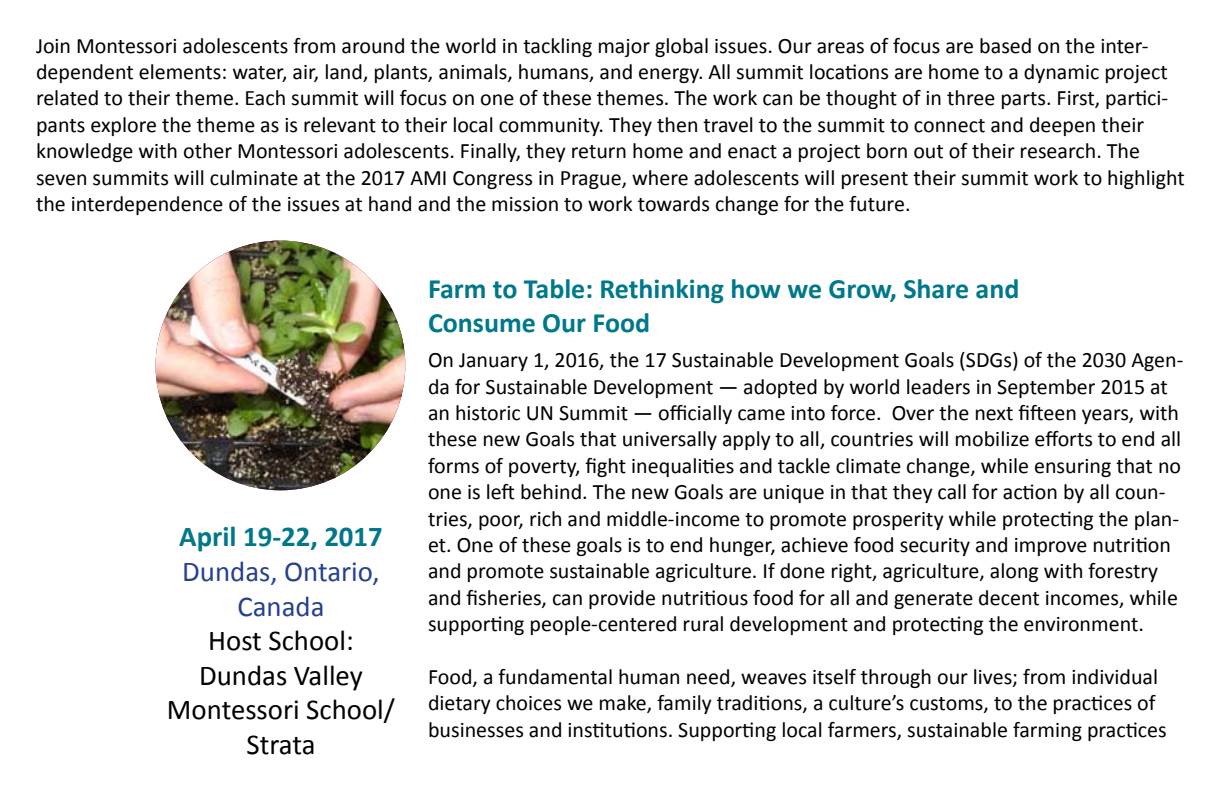
<style>
.page{position:relative;width:1224px;height:792px;background:#fff}
.page>*{position:absolute;margin:0;border:0;box-sizing:border-box;transform-origin:0 0}
.t1{font:28.8px/34.6px "Calibri";color:#000;text-align:center}
.t2{font:28.8px/34.6px "Calibri";color:#25408f;text-align:center}
.t3{font:700 28.8px "Calibri";color:#00788b}
.t4{font:700 28px/33.6px "Calibri";color:#00788b}
.t5{font:22px/26.4px "Calibri";color:#000}
</style>
<div class="page">
<img style="left:156px;top:241px;width:249px;height:249px;border-radius:125px">
<p class="t5" style="left:36px;top:32px;width:1150px">Join Montessori adolescents from around the world in tackling major global issues. Our areas of focus are based on the inter&shy;dependent elements: water, air, land, plants, animals, humans, and energy. All summit locations are home to a dynamic project related to their theme. Each summit will focus on one of these themes. The work can be thought of in three parts. First, partici&shy;pants explore the theme as is relevant to their local community. They then travel to the summit to connect and deepen their knowledge with other Montessori adolescents. Finally, they return home and enact a project born out of their research. The seven summits will culminate at the 2017 AMI Congress in Prague, where adolescents will present their summit work to highlight the interdependence of the issues at hand and the mission to work towards change for the future.</p>
<h1 class="t3" style="left:179px;top:518px;width:205px">April 19-22, 2017</h1>
<h1 class="t2" style="left:182px;top:554px;width:199px">Dundas, Ontario,<br>Canada</h1>
<h1 class="t1" style="left:167px;top:623px;width:229px">Host School:<br>Dundas Valley<br>Montessori School/<br>Strata</h1>
<p class="t4" style="left:428px;top:272px;width:593px">Farm to Table: Rethinking how we Grow, Share and<br>Consume Our Food</p>
<p class="t5" style="left:428px;top:347px;width:757px">On January 1, 2016, the 17 Sustainable Development Goals (SDGs) of the 2030 Agen&shy;da for Sustainable Development — adopted by world leaders in September 2015 at an historic UN Summit — officially came into force. Over the next fifteen years, with these new Goals that universally apply to all, countries will mobilize efforts to end all forms of poverty, fight inequalities and tackle climate change, while ensuring that no one is left behind. The new Goals are unique in that they call for action by all coun&shy;tries, poor, rich and middle-income to promote prosperity while protecting the plan&shy;et. One of these goals is to end hunger, achieve food security and improve nutrition and promote sustainable agriculture. If done right, agriculture, along with forestry and fisheries, can provide nutritious food for all and generate decent incomes, while supporting people-centered rural development and protecting the environment.</p>
<p class="t5" style="left:428px;top:664px;width:740px">Food, a fundamental human need, weaves itself through our lives; from individual dietary choices we make, family traditions, a culture’s customs, to the practices of businesses and institutions. Supporting local farmers, sustainable farming practices</p>
</div>
